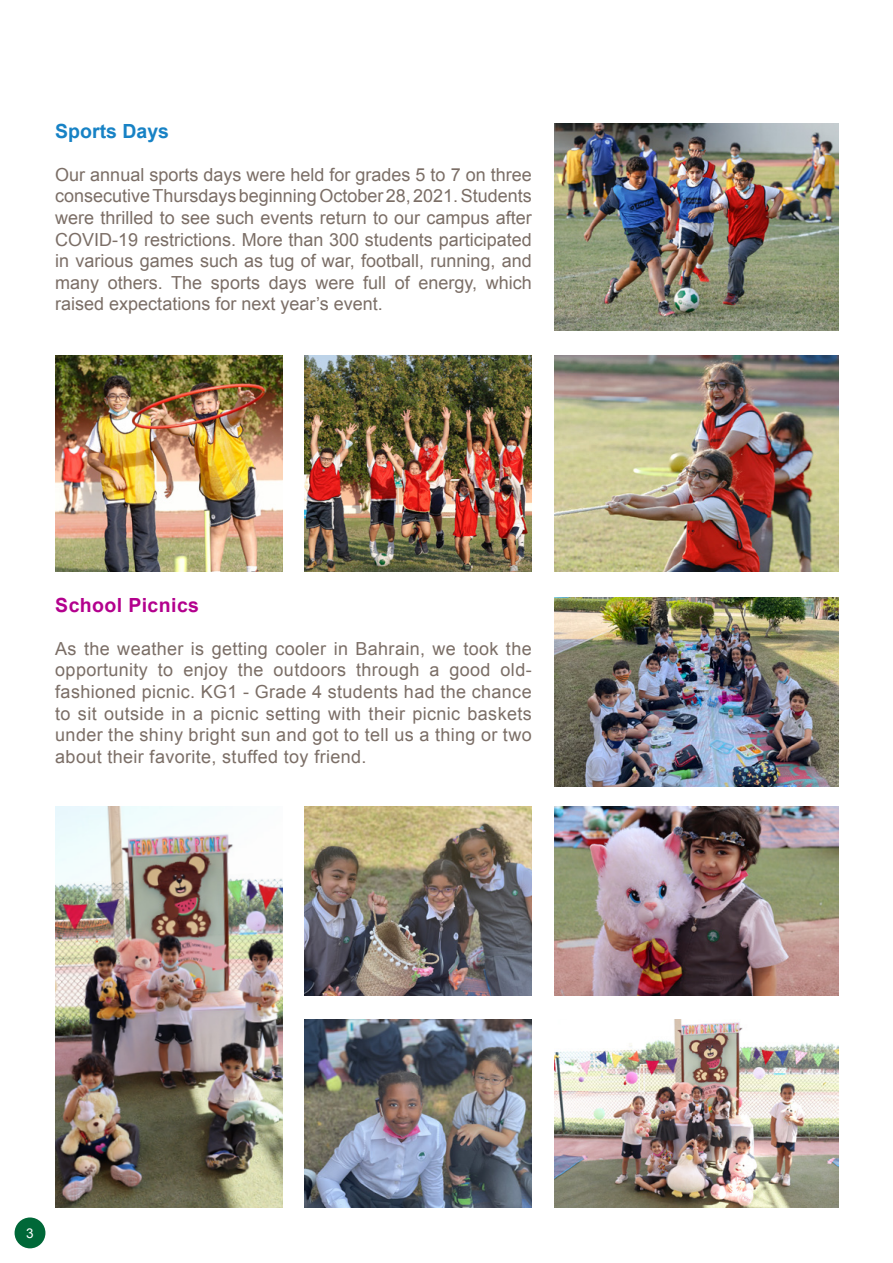
<style>
.page{position:relative;width:893px;height:1263px;background:#fff}
.page>*{position:absolute;margin:0;border:0;box-sizing:border-box;transform-origin:0 0}
.t1{font:700 19.5px "Arial";letter-spacing:.02em;color:#b3008d}
.t2{font:700 19.5px "Arial";color:#1782c5}
.t3{font:18px/21.6px "Arial";color:#7b6e66;text-align:justify}
.t4{font:13.5px "Arial";color:#fff}
</style>
<div class="page">
<div style="left:15px;top:1217px;width:30px;height:31px;background:#006838;border-radius:50%"></div>
<img style="left:555px;top:355px;width:283px;height:217px">
<img style="left:55px;top:355px;width:227px;height:217px">
<img style="left:305px;top:355px;width:227px;height:217px">
<img style="left:55px;top:806px;width:227px;height:402px">
<img style="left:305px;top:1019px;width:226px;height:189px">
<img style="left:305px;top:806px;width:226px;height:189px">
<img style="left:555px;top:597px;width:283px;height:189px">
<img style="left:555px;top:806px;width:283px;height:189px">
<img style="left:555px;top:1019px;width:283px;height:189px">
<img style="left:555px;top:123px;width:283px;height:207px">
<p class="t2" style="left:55px;top:118px;width:115px">Sports Days</p>
<p class="t3" style="left:55px;top:164px;width:478px">Our annual sports days were held for grades 5 to 7 on three consecutive Thursdays beginning October 28, 2021. Students were thrilled to see such events return to our campus after COVID-19 restrictions. More than 300 students participated in various games such as tug of war, football, running, and many others. The sports days were full of energy, which raised expectations for next year’s event.</p>
<p class="t1" style="left:55px;top:592px;width:145px">School Picnics</p>
<p class="t3" style="left:55px;top:638px;width:478px">As the weather is getting cooler in Bahrain, we took the opportunity to enjoy the outdoors through a good old&shy;fashioned picnic. KG1 - Grade 4 students had the chance to sit outside in a picnic setting with their picnic baskets under the shiny bright sun and got to tell us a thing or two about their favorite, stuffed toy friend.</p>
<p class="t4" style="left:26px;top:1224px;width:9px">3</p>
</div>
